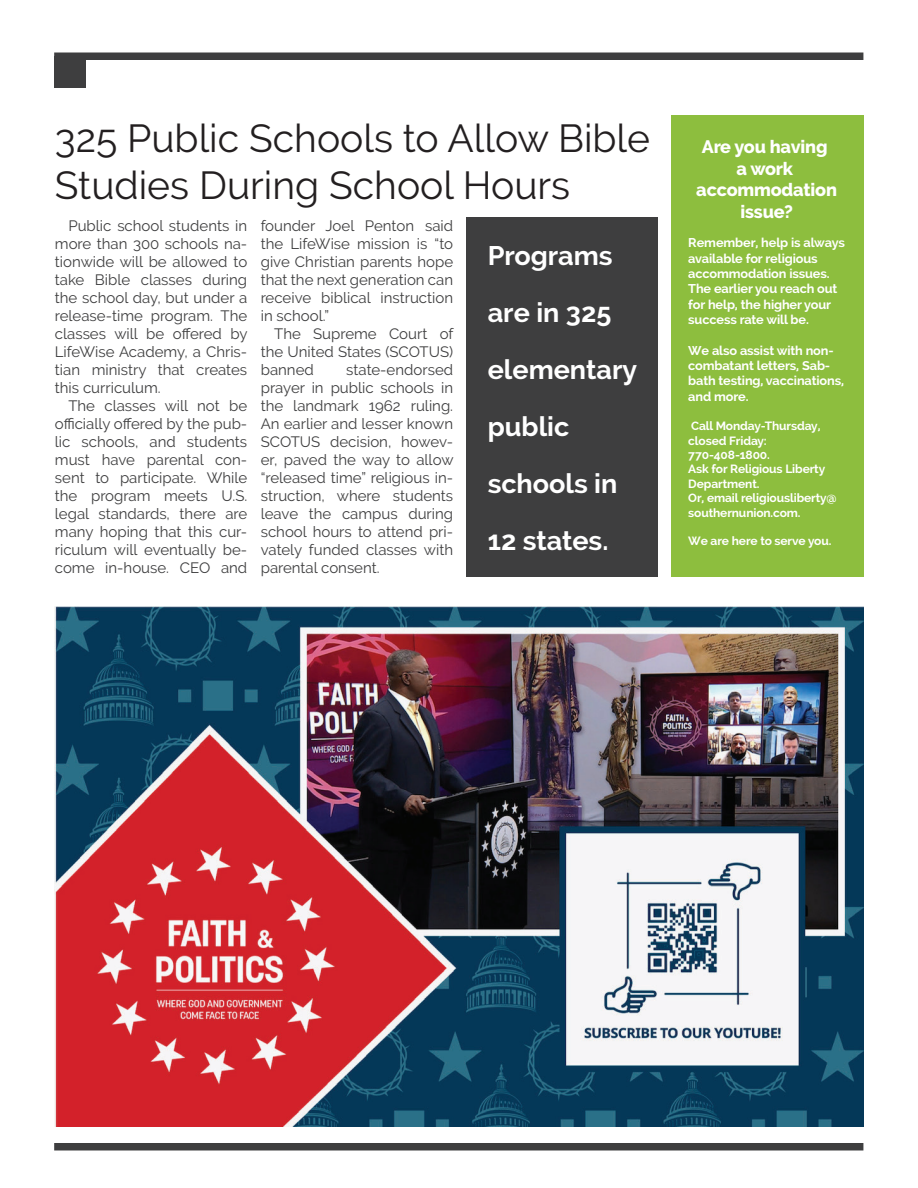
<style>
.page{position:relative;width:918px;height:1188px;background:#fff}
.page>*{position:absolute;margin:0;border:0;box-sizing:border-box;transform-origin:0 0}
.t1{font:39px/46.8px "Raleway";color:#231f20}
.t2{font:700 27px/57px "Raleway";color:#fff}
.t3{font:800 18px/21.6px "Raleway";letter-spacing:-.01em;color:#fff;text-align:center}
.t4{font:15px/18px "Raleway";color:#3e3e3f;text-align:justify}
.t5{font:700 12.75px/15.3px "Raleway";letter-spacing:-.01em;color:#fff}
.t6{font:700 12px/14.4px "Raleway";letter-spacing:-.01em;color:#fff}
</style>
<div class="page">
<div style="left:54px;top:1143px;width:809px;height:7px;background:#3e3e3f"></div>
<div style="left:54px;top:56px;width:31px;height:31px;background:#3e3e3f"></div>
<div style="left:54px;top:52px;width:809px;height:8px;background:#3e3e3f"></div>
<div style="left:467px;top:217px;width:191px;height:360px;background:#3e3e3f"></div>
<div style="left:671px;top:115px;width:193px;height:462px;background:#8dbe3e"></div>
<img style="left:54px;top:606px;width:809px;height:521px">
<h1 class="t1" style="left:55px;top:117px;width:597px">325 Public Schools to Allow Bible<br>Studies During School Hours</h1>
<p class="t4" style="left:55px;top:218px;width:194px;text-indent:14px">Public school students in more than 300 schools na&shy;tionwide will be allowed to take Bible classes during the school day, but under a release-time program. The classes will be o昀昀ered by LifeWise Academy, a Chris&shy;tian ministry that creates this curriculum.</p>
<p class="t4" style="left:55px;top:398px;width:194px;text-indent:14px">The classes will not be o昀케cially o昀昀ered by the pub&shy;lic schools, and students must have parental con&shy;sent to participate. While the program meets U.S. legal standards, there are many hoping that this cur&shy;riculum will eventually be&shy;come in-house. CEO and</p>
<p class="t4" style="left:261px;top:218px;width:194px">founder Joel Penton said the LifeWise mission is “to give Christian parents hope that the next generation can receive biblical instruction in school.”</p>
<p class="t4" style="left:261px;top:326px;width:194px;text-indent:14px">The Supreme Court of the United States (SCOTUS) banned</p>
<h2 class="t2" style="left:488px;top:229px;width:151px">Programs are in 325 elementary public schools in<br>12 states.</h2>
<p class="t4" style="left:261px;top:362px;width:194px;text-indent:85px">state-endorsed prayer in public schools in the landmark 1962 ruling.<br>An earlier and lesser known SCOTUS decision, howev&shy;er, paved the way to allow “released time” religious in&shy;struction, where students leave the campus during school hours to attend pri&shy;vately funded classes with parental consent.</p>
<p class="t3" style="left:696px;top:138px;width:142px">Are you having a work accommodation issue?</p>
<p class="t5" style="left:688px;top:236px;width:158px">Remember, help is always available for religious accommodation issues.<br>The earlier you reach out for help, the higher your success rate will be.</p>
<p class="t5" style="left:688px;top:343px;width:157px">We also assist with non&shy;combatant letters, Sab&shy;bath testing, vaccinations, and more.</p>
<p class="t6" style="left:688px;top:420px;width:150px">Call Monday-Thursday, closed Friday:<br>770-408-1800.<br>Ask for Religious Liberty<br>Department.<br>Or, email religiousliberty@ southernunion.com.</p>
<p class="t6" style="left:688px;top:535px;width:145px">We are here to serve you.</p>
</div>
